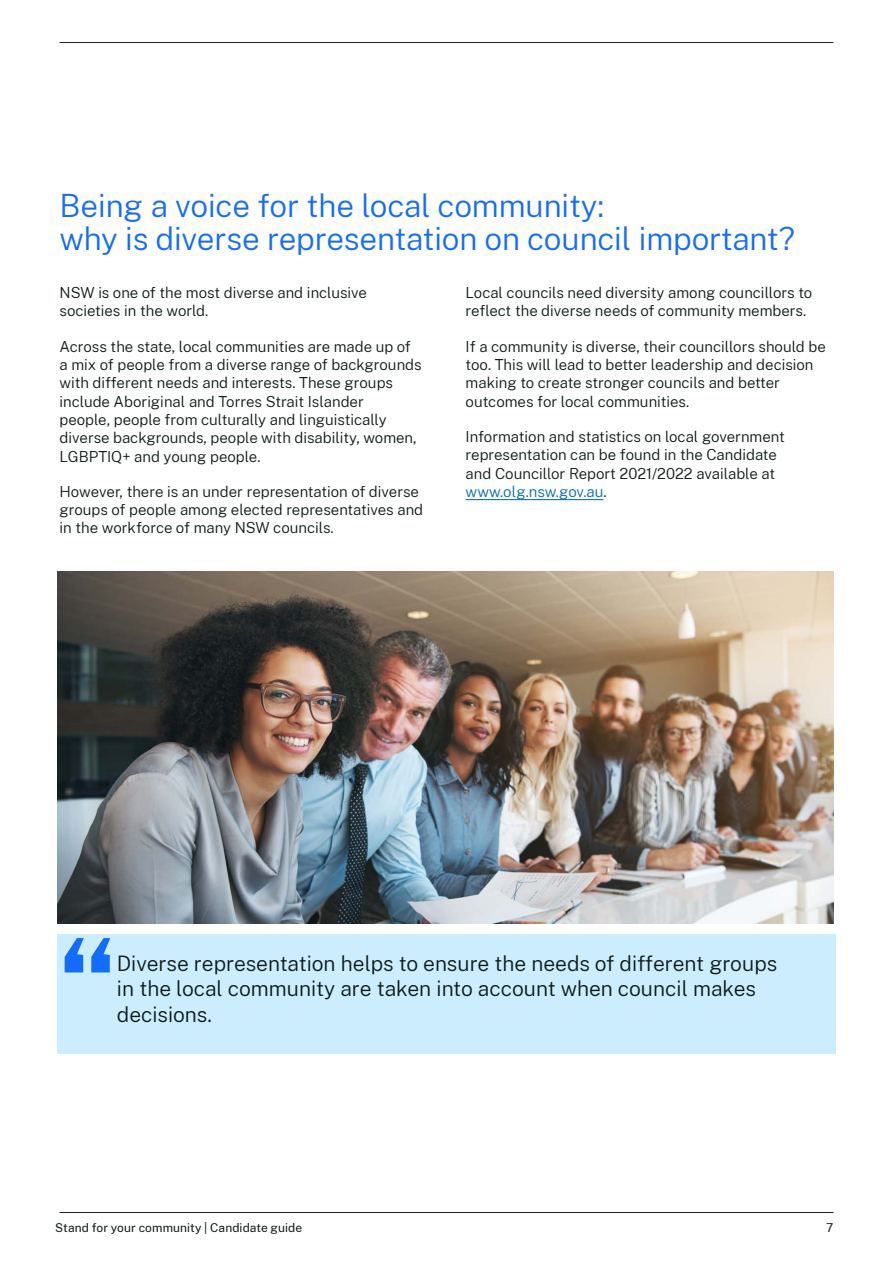
<style>
.page{position:relative;width:893px;height:1263px;background:#fff}
.page>*{position:absolute;margin:0;border:0;box-sizing:border-box;transform-origin:0 0}
.Heading_2__H2{font:300 31.5px/33px "Public Sans";letter-spacing:-.005em;color:#146cfd}
.Pull-Quote{font:300 21px/25.2px "Public Sans";color:#0e1a19}
.Body{font:300 15px/18.3px "Public Sans";color:#0e1a19}
.t1{font:12px "Public Sans";letter-spacing:.005em;color:#0e1a19}
.s1{color:#006bb4}
</style>
<div class="page">
<hr style="left:466px;top:499px;width:137px;height:1px;background:#006bb4">
<div style="left:57px;top:934px;width:779px;height:119px;background:#cbedfd"></div>
<svg style="left:65px;top:938px;width:45px;height:34px"></svg>
<img style="left:57px;top:571px;width:776px;height:352px">
<hr style="left:60px;top:42px;width:773px;height:1px;background:#1d1d1b">
<hr style="left:60px;top:1212px;width:773px;height:1px;background:#1d1d1b">
<h2 class="Heading_2__H2" style="left:60px;top:188px;width:737px">Being a voice for the local community:<br>why is diverse representation on council important?</h2>
<p class="Body" style="left:60px;top:283px;width:309px">NSW is one of the most diverse and inclusive societies in the world.</p>
<p class="Body" style="left:60px;top:336px;width:364px">Across the state, local communities are made up of a mix of people from a diverse range of backgrounds with different needs and interests. These groups include Aboriginal and Torres Strait Islander<br>people, people from culturally and linguistically diverse backgrounds, people with disability, women, LGBPTIQ+ and young people.</p>
<p class="Body" style="left:60px;top:482px;width:365px">However, there is an under representation of diverse groups of people among elected representatives and in the workforce of many NSW councils.</p>
<p class="Body" style="left:466px;top:283px;width:348px">Local councils need diversity among councillors to reflect the diverse needs of community members.</p>
<p class="Body" style="left:466px;top:336px;width:362px">If a community is diverse, their councillors should be too. This will lead to better leadership and decision making to create stronger councils and better outcomes for local communities.</p>
<p class="Body" style="left:466px;top:427px;width:321px">Information and statistics on local government representation can be found in the Candidate and Councillor Report 2021/2022 available at <span class="s1">www.olg.nsw.gov.au</span>.</p>
<p class="Pull-Quote" style="left:117px;top:950px;width:662px">Diverse representation helps to ensure the needs of different groups in the local community are taken into account when council makes decisions.</p>
<p class="t1" style="left:55px;top:1219px;width:249px">Stand for your community | Candidate guide</p>
<p class="t1" style="left:826px;top:1219px;width:9px">7</p>
</div>
